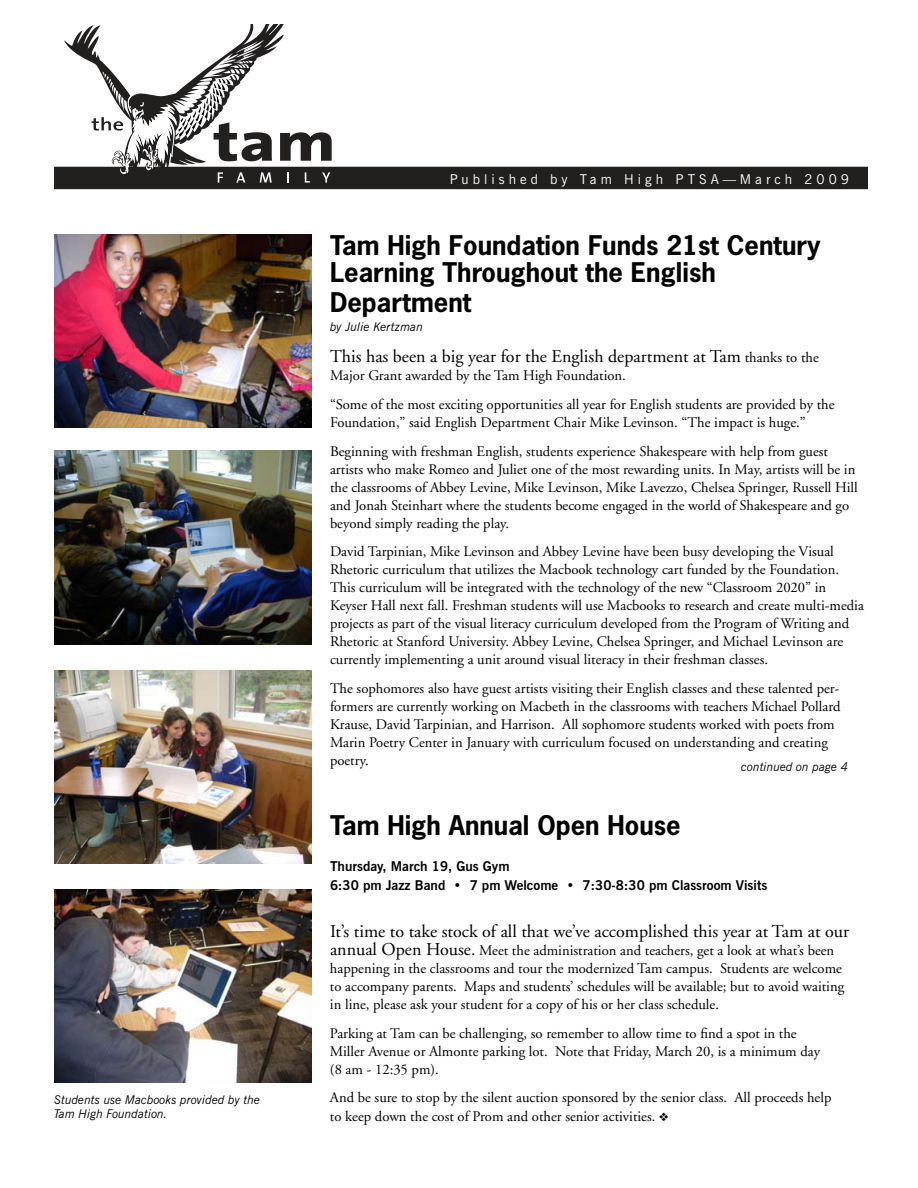
<style>
.page{position:relative;width:918px;height:1188px;background:#fff}
.page>*{position:absolute;margin:0;border:0;box-sizing:border-box;transform-origin:0 0}
.t1{font:700 25.5px/27px "News Gothic";color:#000}
.t2{font:18px "Adobe Garamond";color:#000}
.t3{font:14.7px/18px "Adobe Garamond";color:#000}
.t4{font:700 13.5px/18.8px "News Gothic BT";color:#000}
.t5{font:13.5px "News Gothic BT";letter-spacing:.3em;color:#fff}
.t6{font:italic 12px/14.4px "News Gothic BT";color:#000}
.s1{font-size:14.7px}
.s2{font-size:18px}
</style>
<div class="page">
<div style="left:54px;top:167px;width:813px;height:22px;background:#221f1f"></div>
<svg style="left:64px;top:25px;width:268px;height:158px"></svg>
<img style="left:54px;top:670px;width:257px;height:194px">
<img style="left:54px;top:451px;width:257px;height:193px">
<img style="left:54px;top:234px;width:257px;height:194px">
<img style="left:54px;top:889px;width:257px;height:194px">
<p class="t6" style="left:54px;top:1092px;width:208px">Students use Macbooks provided by the<br>Tam High Foundation.</p>
<p class="t5" style="left:450px;top:171px;width:401px">Published by Tam High PTSA—March 2009</p>
<h1 class="t1" style="left:330px;top:231px;width:492px">Tam High Foundation Funds 21st Century<br>Learning Throughout the English</h1>
<h1 class="t1" style="left:330px;top:288px;width:143px">Department</h1>
<p class="t6" style="left:330px;top:319px;width:95px">by Julie Kertzman</p>
<p class="t2" style="left:330px;top:347px;width:490px">This has been a big year for the English department at Tam <span class="s1">thanks to the</span></p>
<p class="t3" style="left:330px;top:361px;width:506px;line-height:28.8px">Major Grant awarded by the Tam High Foundation.<br>“Some of the most exciting opportunities all year for English students are provided by the</p>
<p class="t3" style="left:330px;top:408px;width:500px;line-height:28.8px">Foundation,” said English Department Chair Mike Levinson. “The impact is huge.”<br>Beginning with freshman English, students experience Shakespeare with help from guest</p>
<p class="t3" style="left:330px;top:460px;width:529px">artists who make Romeo and Juliet one of the most rewarding units. In May, artists will be in the classrooms of Abbey Levine, Mike Levinson, Mike Lavezzo, Chelsea Springer, Russell Hill and Jonah Steinhart where the students become engaged in the world of Shakespeare and go beyond simply reading the play.</p>
<p class="t3" style="left:330px;top:543px;width:535px">David Tarpinian, Mike Levinson and Abbey Levine have been busy developing the Visual Rhetoric curriculum that utilizes the Macbook technology cart funded by the Foundation.<br>This curriculum will be integrated with the technology of the new “Classroom 2020” in Keyser Hall next fall. Freshman students will use Macbooks to research and create multi-media projects as part of the visual literacy curriculum developed from the Program of Writing and Rhetoric at Stanford University. Abbey Levine, Chelsea Springer, and Michael Levinson are currently implementing a unit around visual literacy in their freshman classes.</p>
<p class="t3" style="left:330px;top:680px;width:512px">The sophomores also have guest artists visiting their English classes and these talented per&shy;formers are currently working on Macbeth in the classrooms with teachers Michael Pollard Krause, David Tarpinian, and Harrison. All sophomore students worked with poets from Marin Poetry Center in January with curriculum focused on understanding and creating poetry.</p>
<p class="t6" style="left:741px;top:760px;width:108px">continued on page 4</p>
<h1 class="t1" style="left:330px;top:811px;width:352px">Tam High Annual Open House</h1>
<p class="t4" style="left:330px;top:857px;width:439px">Thursday, March 19, Gus Gym<br>6:30 pm Jazz Band • 7 pm Welcome • 7:30-8:30 pm Classroom Visits</p>
<p class="t2" style="left:330px;top:922px;width:521px">It’s time to take stock of all that we’ve accomplished this year at Tam at our</p>
<p class="t3" style="left:330px;top:942px;width:516px"><span class="s2">annual Open House.</span> Meet the administration and teachers, get a look at what’s been happening in the classrooms and tour the modernized Tam campus. Students are welcome to accompany parents. Maps and students’ schedules will be available; but to avoid waiting in line, please ask your student for a copy of his or her class schedule.</p>
<p class="t3" style="left:330px;top:1024px;width:492px">Parking at Tam can be challenging, so remember to allow time to find a spot in the<br>Miller Avenue or Almonte parking lot. Note that Friday, March 20, is a minimum day (8 am - 12:35 pm).</p>
<p class="t3" style="left:330px;top:1089px;width:503px;line-height:18.8px">And be sure to stop by the silent auction sponsored by the senior class. All proceeds help to keep down the cost of Prom and other senior activities. ❖</p>
</div>
